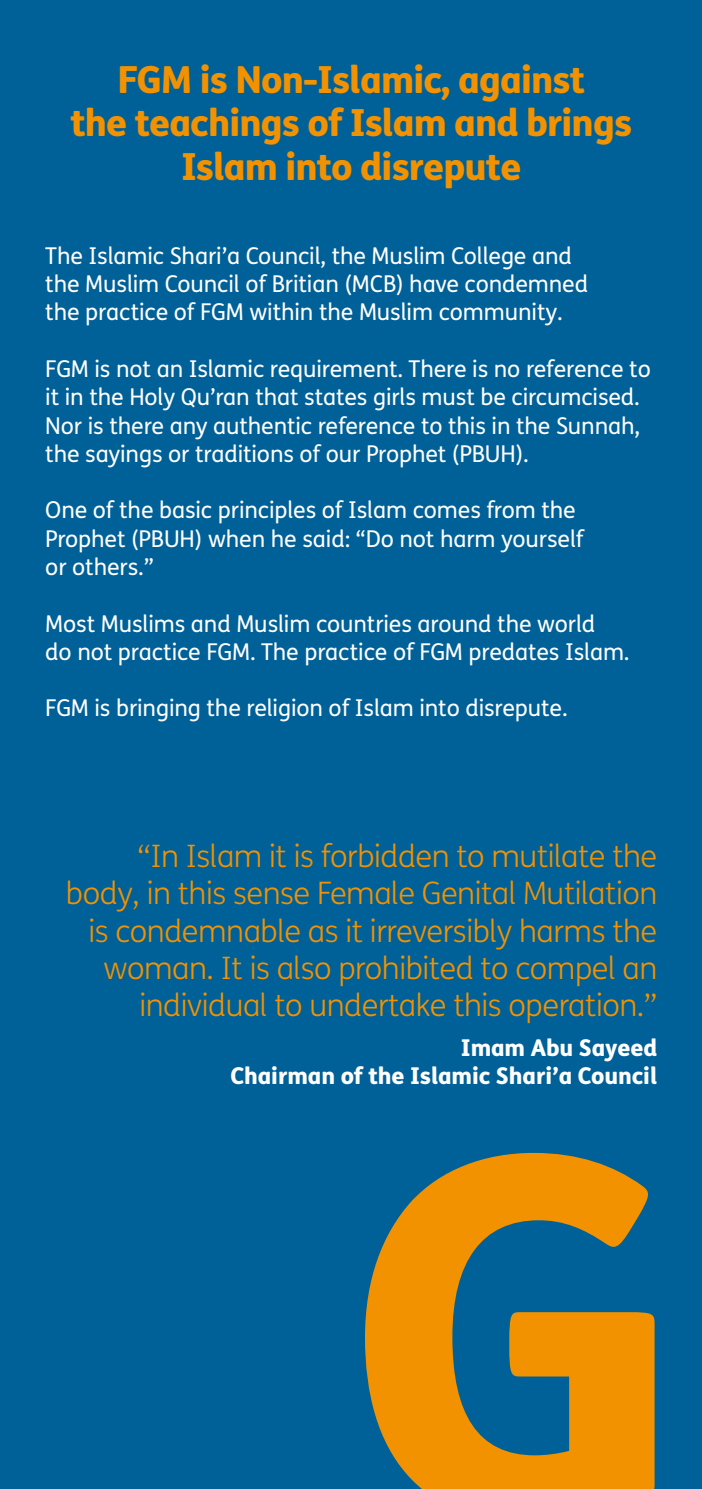
<style>
.page{position:relative;width:702px;height:1489px;background:#fff}
.page>*{position:absolute;margin:0;border:0;box-sizing:border-box;transform-origin:0 0}
.t1{font:800 498.75px "FS Me";color:#f39200}
.t2{font:800 37.25px/43.8px "FS Me";letter-spacing:-.025em;color:#f39200;text-align:center}
.t3{font:300 30.75px/37.2px "FS Me";letter-spacing:-.015em;color:#f39200;text-align:right}
.t4{font:23.25px/28.2px "FS Me";letter-spacing:-.005em;color:#fff}
.t5{font:800 23.25px/28.2px "FS Me";letter-spacing:-.005em;color:#fff;text-align:right}
</style>
<div class="page">
<div style="left:0;top:0;width:702px;height:1488px;background:#006198"></div>
<h2 class="t2" style="left:70px;top:56px;width:563px">FGM is Non-Islamic, against<br>the teachings of Islam and brings<br>Islam into disrepute</h2>
<p class="t4" style="left:45px;top:241px;width:544px">The Islamic Shari’a Council, the Muslim College and the Muslim Council of Britian (MCB) have condemned the practice of FGM within the Muslim community.</p>
<p class="t4" style="left:45px;top:354px;width:607px">FGM is not an Islamic requirement. There is no reference to it in the Holy Qu’ran that states girls must be circumcised.<br>Nor is there any authentic reference to this in the Sunnah, the sayings or traditions of our Prophet (PBUH).</p>
<p class="t4" style="left:45px;top:495px;width:539px">One of the basic principles of Islam comes from the<br>Prophet (PBUH) when he said: “Do not harm yourself or others.”</p>
<p class="t4" style="left:45px;top:609px;width:585px">Most Muslims and Muslim countries around the world<br>do not practice FGM. The practice of FGM predates Islam.</p>
<p class="t4" style="left:45px;top:693px;width:523px">FGM is bringing the religion of Islam into disrepute.</p>
<h3 class="t3" style="left:66px;top:836px;width:593px">“In Islam it is forbidden to mutilate the body, in this sense Female Genital Mutilation is condemnable as it irreversibly harms the woman. It is also prohibited to compel an individual to undertake this operation.”</h3>
<p class="t5" style="left:230px;top:1032px;width:428px">Imam Abu Sayeed<br>Chairman of the Islamic Shari’a Council</p>
<h1 class="t1" style="left:348px;top:944px;width:339px">G</h1>
</div>
